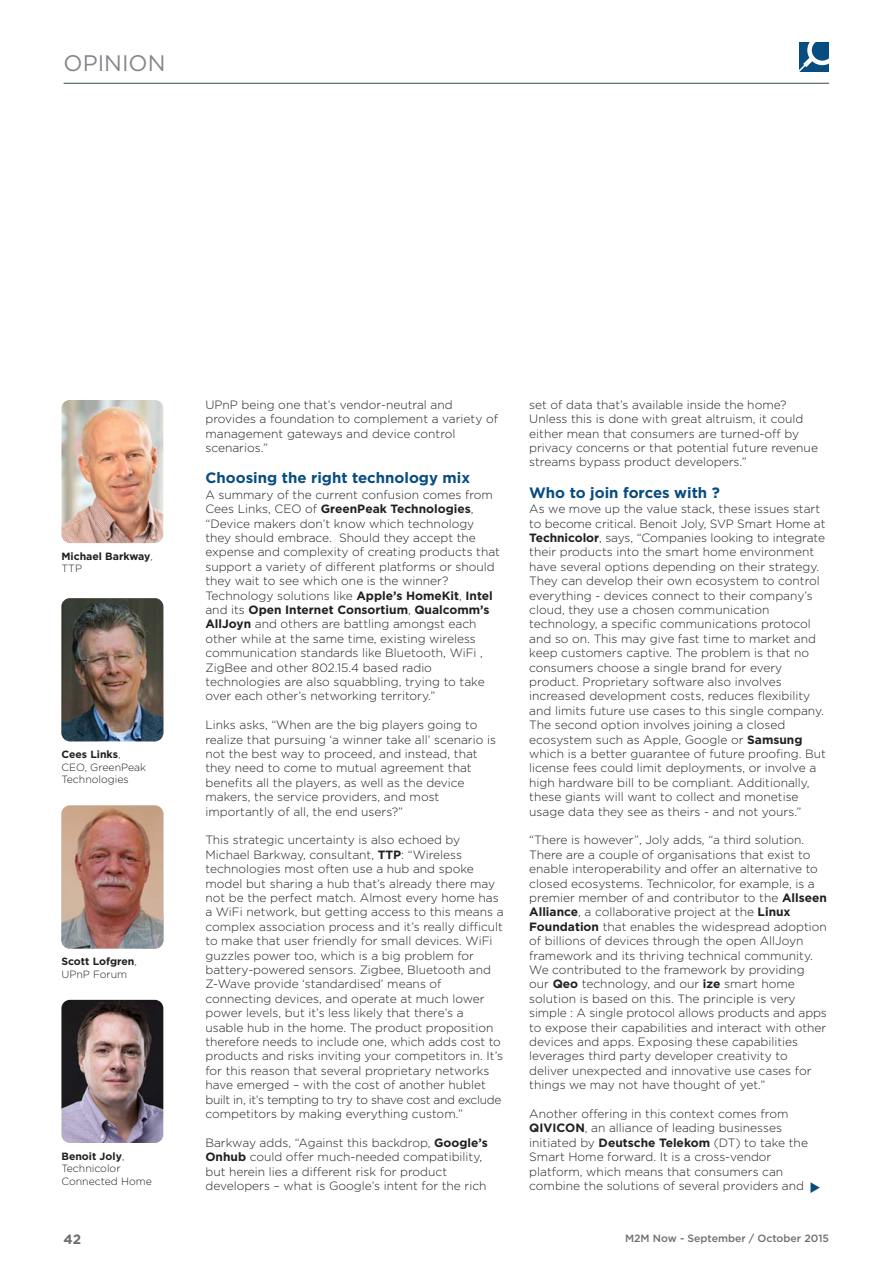
<style>
.page{position:relative;width:893px;height:1263px;background:#fff}
.page>*{position:absolute;margin:0;border:0;box-sizing:border-box;transform-origin:0 0}
.t1{font:22.5px "Gotham";color:#84868c}
.t2{font:700 15px "Gotham";color:#084d80}
.t3{font:700 13.5px "Gotham";color:#6d6e70}
.t4{font:300 12px/14.4px "Gotham";color:#231f20}
.t5{font:300 10.5px/12.6px "Gotham";color:#231f20}
.t6{font:700 10.5px/12.6px "Gotham";color:#231f20}
.t7{font:500 10.5px "Gotham";color:#6d6e70}
.s1{font-weight:300}
.s2{font-weight:700}
</style>
<div class="page">
<svg style="left:799px;top:42px;width:30px;height:30px"></svg>
<hr style="left:64px;top:83px;width:765px;height:1px;background:#3a4b50">
<img style="left:61px;top:400px;width:102px;height:143px;border-radius:9px">
<img style="left:61px;top:598px;width:102px;height:143px;border-radius:9px">
<img style="left:61px;top:1000px;width:102px;height:143px;border-radius:9px">
<img style="left:61px;top:805px;width:102px;height:144px;border-radius:9px">
<h1 class="t1" style="left:64px;top:53px;width:103px">OPINION</h1>
<p class="t6" style="left:61px;top:550px;width:93px">Michael Barkway<span class="s1">,<br>TTP</span></p>
<p class="t5" style="left:61px;top:749px;width:86px"><span class="s2">Cees Links</span>,<br>CEO, GreenPeak<br>Technologies</p>
<p class="t6" style="left:61px;top:956px;width:77px">Scott Lofgren<span class="s1">,<br>UPnP Forum</span></p>
<p class="t5" style="left:61px;top:1150px;width:92px"><span class="s2">Benoit Joly</span>,<br>Technicolor<br>Connected Home</p>
<p class="t4" style="left:205px;top:398px;width:294px">UPnP being one that’s vendor-neutral and provides a foundation to complement a variety of management gateways and device control scenarios.”</p>
<p class="t2" style="left:205px;top:472px;width:266px">Choosing the right technology mix</p>
<p class="t4" style="left:205px;top:488px;width:296px">A summary of the current confusion comes from Cees Links, CEO of <span class="s2">GreenPeak Technologies</span>, “Device makers don’t know which technology they should embrace. Should they accept the expense and complexity of creating products that support a variety of different platforms or should they wait to see which one is the winner?<br>Technology solutions like <span class="s2">Apple’s HomeKit</span>, <span class="s2">Intel </span>and its <span class="s2">Open Internet Consortium</span>, <span class="s2">Qualcomm’s AllJoyn</span> and others are battling amongst each other while at the same time, existing wireless communication standards like Bluetooth, WiFi , ZigBee and other 802.15.4 based radio technologies are also squabbling, trying to take over each other’s networking territory.”</p>
<p class="t4" style="left:205px;top:719px;width:292px">Links asks, “When are the big players going to realize that pursuing ‘a winner take all’ scenario is not the best way to proceed, and instead, that they need to come to mutual agreement that benefits all the players, as well as the device makers, the service providers, and most importantly of all, the end users?”</p>
<p class="t4" style="left:205px;top:834px;width:300px">This strategic uncertainty is also echoed by Michael Barkway, consultant, <span class="s2">TTP</span>: “Wireless technologies most often use a hub and spoke model but sharing a hub that’s already there may not be the perfect match. Almost every home has a WiFi network, but getting access to this means a complex association process and it’s really difficult to make that user friendly for small devices. WiFi guzzles power too, which is a big problem for battery-powered sensors. Zigbee, Bluetooth and Z-Wave provide ‘standardised’ means of connecting devices, and operate at much lower power levels, but it’s less likely that there’s a usable hub in the home. The product proposition therefore needs to include one, which adds cost to products and risks inviting your competitors in. It’s for this reason that several proprietary networks have emerged – with the cost of another hublet built in, it’s tempting to try to shave cost and exclude competitors by making everything custom.”</p>
<p class="t4" style="left:205px;top:1136px;width:284px">Barkway adds, “Against this backdrop, <span class="s2">Google’s Onhub</span> could offer much-needed compatibility, but herein lies a different risk for product developers – what is Google’s intent for the rich</p>
<p class="t4" style="left:529px;top:398px;width:290px">set of data that’s available inside the home?<br>Unless this is done with great altruism, it could either mean that consumers are turned-off by privacy concerns or that potential future revenue streams bypass product developers.”</p>
<p class="t2" style="left:529px;top:487px;width:192px">Who to join forces with ?</p>
<p class="t4" style="left:529px;top:503px;width:298px">As we move up the value stack, these issues start to become critical. Benoit Joly, SVP Smart Home at <span class="s2">Technicolor</span>, says, “Companies looking to integrate their products into the smart home environment have several options depending on their strategy.<br>They can develop their own ecosystem to control everything - devices connect to their company’s cloud, they use a chosen communication technology, a specific communications protocol and so on. This may give fast time to market and keep customers captive. The problem is that no consumers choose a single brand for every product. Proprietary software also involves increased development costs, reduces flexibility and limits future use cases to this single company.<br>The second option involves joining a closed ecosystem such as Apple, Google or <span class="s2">Samsung </span>which is a better guarantee of future proofing. But license fees could limit deployments, or involve a high hardware bill to be compliant. Additionally, these giants will want to collect and monetise usage data they see as theirs - and not yours.”</p>
<p class="t4" style="left:529px;top:834px;width:299px">“There is however”, Joly adds, “a third solution.<br>There are a couple of organisations that exist to enable interoperability and offer an alternative to closed ecosystems. Technicolor, for example, is a premier member of and contributor to the <span class="s2">Allseen Alliance</span>, a collaborative project at the <span class="s2">Linux Foundation</span> that enables the widespread adoption of billions of devices through the open AllJoyn framework and its thriving technical community.<br>We contributed to the framework by providing our <span class="s2">Qeo</span> technology, and our <span class="s2">ize</span> smart home solution is based on this. The principle is very simple : A single protocol allows products and apps to expose their capabilities and interact with other devices and apps. Exposing these capabilities leverages third party developer creativity to deliver unexpected and innovative use cases for things we may not have thought of yet.”</p>
<p class="t4" style="left:529px;top:1107px;width:280px">Another offering in this context comes from <span class="s2">QIVICON</span>, an alliance of leading businesses initiated by <span class="s2">Deutsche Telekom</span> (DT) to take the Smart Home forward. It is a cross-vendor platform, which means that consumers can combine the solutions of several providers and</p>
<p class="t3" style="left:64px;top:1234px;width:19px">42</p>
<p class="t7" style="left:625px;top:1233px;width:206px">M2M Now - September / October 2015</p>
</div>
